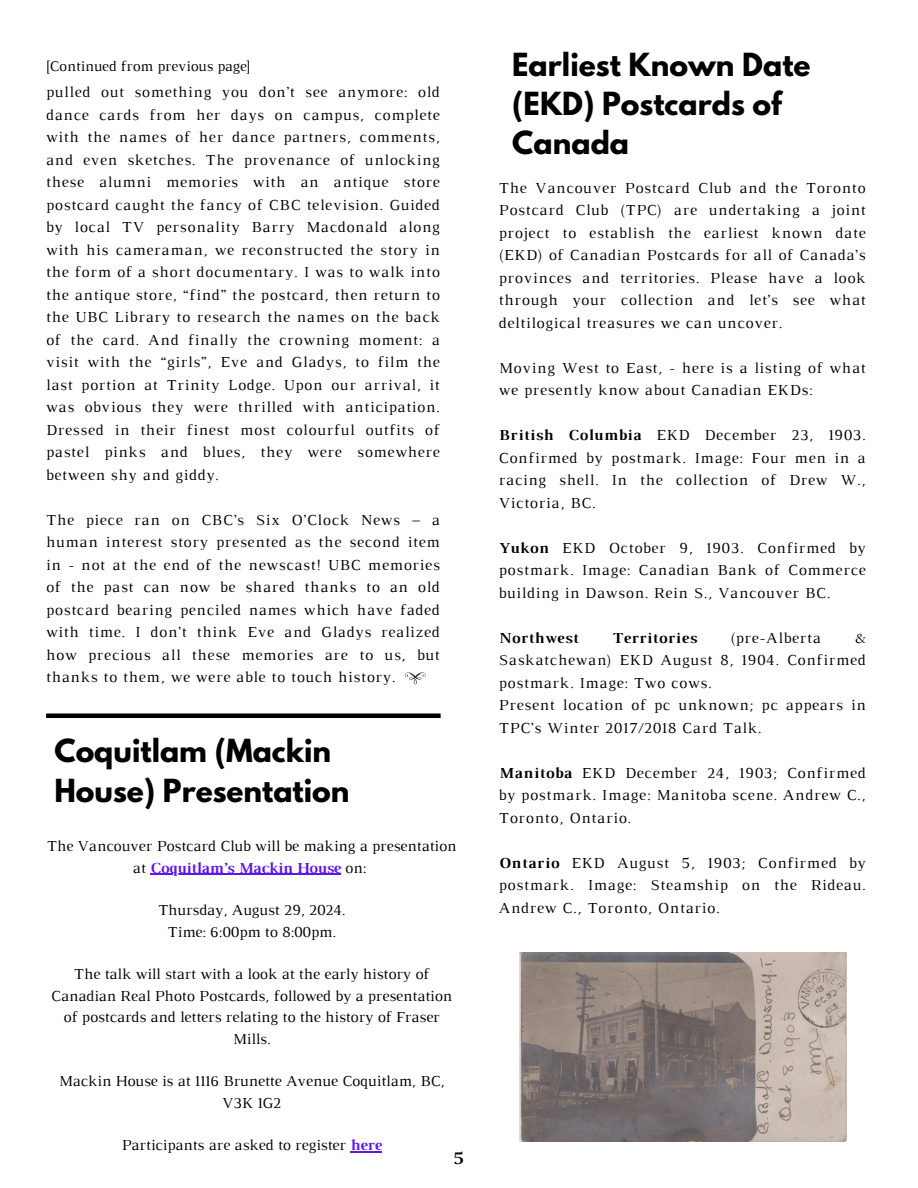
<style>
.page{position:relative;width:918px;height:1188px;background:#fff}
.page>*{position:absolute;margin:0;border:0;box-sizing:border-box;transform-origin:0 0}
.t1{font:700 28.2px/39.2px "League Spartan";color:#000}
.t2{font:700 18px "Luthier";color:#000}
.t3{font:15.6px/22.5px "Luthier";letter-spacing:.05em;color:#000;text-align:justify}
.t4{font:15.6px/21.3px "Luthier";color:#000;text-align:center}
.t5{font:700 15.6px "Luthier";letter-spacing:.05em;color:#000}
.t6{font:15px "Luthier";color:#000}
.s1{font-weight:700}
.s2{font-weight:700;color:#5e17eb}
</style>
<div class="page">
<div style="left:46px;top:713px;width:395px;height:5px;background:#000"></div>
<svg style="left:404px;top:672px;width:22px;height:12px"></svg>
<img style="left:519px;top:952px;width:327px;height:189px">
<hr style="left:150px;top:874px;width:191px;height:1px;background:#5e17eb">
<hr style="left:350px;top:1152px;width:32px;height:1px;background:#5e17eb">
<p class="t6" style="left:46px;top:61px;width:206px">[Continued from previous page]</p>
<p class="t1" style="left:512px;top:49px;width:300px">Earliest Known Date (EKD) Postcards of<br>Canada</p>
<h1 class="t3" style="left:499px;top:178px;width:368px">The Vancouver Postcard Club and the Toronto Postcard Club (TPC) are undertaking a joint project to establish the earliest known date (EKD) of Canadian Postcards for all of Canada’s provinces and territories. Please have a look through your collection and let’s see what deltilogical treasures we can uncover.</h1>
<p class="t3" style="left:499px;top:358px;width:368px">Moving West to East, - here is a listing of what we presently know about Canadian EKDs:</p>
<p class="t3" style="left:499px;top:425px;width:368px"><span class="s1">British Columbia</span> EKD December 23, 1903.<br>Confirmed by postmark. Image: Four men in a racing shell. In the collection of Drew W., Victoria, BC.</p>
<p class="t3" style="left:499px;top:538px;width:368px"><span class="s1">Yukon</span> EKD October 9, 1903. Confirmed by postmark. Image: Canadian Bank of Commerce building in Dawson. Rein S., Vancouver BC.</p>
<p class="t5" style="left:499px;top:632px;width:81px">Northwest</p>
<p class="t5" style="left:612px;top:632px;width:86px">Territories</p>
<p class="t3" style="left:730px;top:628px;width:92px">(pre-Alberta</p>
<p class="t3" style="left:46px;top:82px;width:395px">pulled out something you don’t see anymore: old dance cards from her days on campus, complete with the names of her dance partners, comments, and even sketches. The provenance of unlocking these alumni memories with an antique store postcard caught the fancy of CBC television. Guided by local TV personality Barry Macdonald along with his cameraman, we reconstructed the story in the form of a short documentary. I was to walk into the antique store, “find” the postcard, then return to the UBC Library to research the names on the back of the card. And finally the crowning moment: a visit with the “girls”, Eve and Gladys, to film the last portion at Trinity Lodge. Upon our arrival, it was obvious they were thrilled with anticipation.<br>Dressed in their finest most colourful outfits of pastel pinks and blues, they were somewhere between shy and giddy.</p>
<p class="t3" style="left:46px;top:510px;width:395px">The piece ran on CBC’s Six O’Clock News – a human interest story presented as the second item in - not at the end of the newscast! UBC memories of the past can now be shared thanks to an old postcard bearing penciled names which have faded with time. I don’t think Eve and Gladys realized how precious all these memories are to us, but thanks to them, we were able to touch history.</p>
<p class="t3" style="left:499px;top:628px;width:368px;text-indent:356px">&amp; Saskatchewan) EKD August 8, 1904. Confirmed postmark. Image: Two cows.</p>
<p class="t3" style="left:499px;top:695px;width:368px">Present location of pc unknown; pc appears in<br>TPC’s Winter 2017/2018 Card Talk.</p>
<p class="t3" style="left:499px;top:763px;width:368px"><span class="s1">Manitoba</span> EKD December 24, 1903; Confirmed by postmark. Image: Manitoba scene. Andrew C., Toronto, Ontario.</p>
<p class="t3" style="left:499px;top:853px;width:368px"><span class="s1">Ontario</span> EKD August 5, 1903; Confirmed by postmark. Image: Steamship on the Rideau.<br>Andrew C., Toronto, Ontario.</p>
<p class="t1" style="left:54px;top:735px;width:297px">Coquitlam (Mackin<br>House) Presentation</p>
<p class="t4" style="left:47px;top:837px;width:411px">The Vancouver Postcard Club will be making a presentation at <span class="s2">Coquitlam’s Mackin House</span> on:</p>
<h1 class="t4" style="left:158px;top:901px;width:189px">Thursday, August 29, 2024.<br>Time: 6:00pm to 8:00pm.</h1>
<p class="t4" style="left:51px;top:965px;width:402px">The talk will start with a look at the early history of Canadian Real Photo Postcards, followed by a presentation of postcards and letters relating to the history of Fraser Mills.</p>
<p class="t4" style="left:59px;top:1072px;width:387px">Mackin House is at 1116 Brunette Avenue Coquitlam, BC,<br>V3K 1G2</p>
<p class="t4" style="left:122px;top:1136px;width:261px">Participants are asked to register <span class="s2">here</span></p>
<p class="t2" style="left:453px;top:1152px;width:12px">5</p>
</div>
